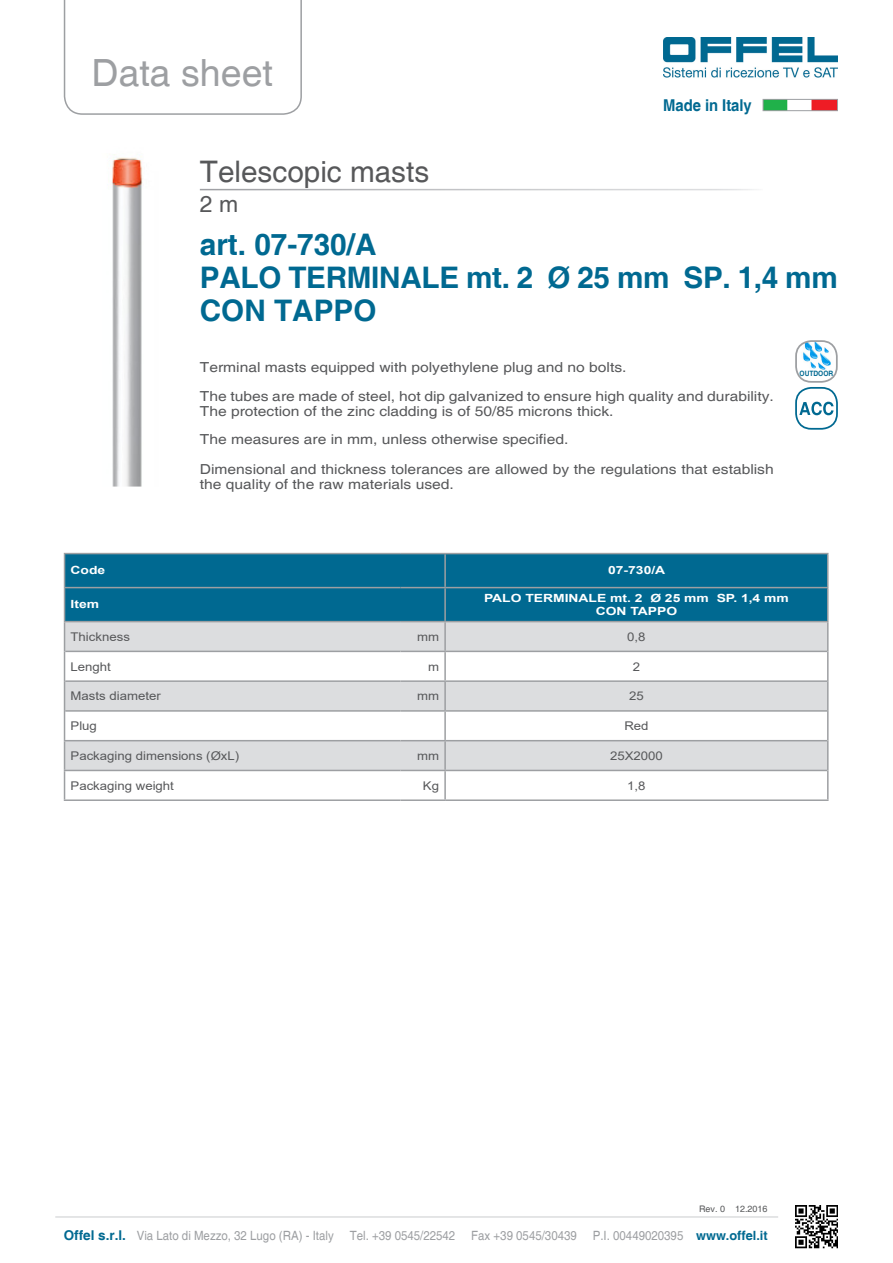
<style>
.page{position:relative;width:893px;height:1263px;background:#fff}
.page>*{position:absolute;margin:0;border:0;box-sizing:border-box;transform-origin:0 0}
.t1{font:37.5px "Helvetica";color:#9d9fa2}
.t2{font:700 29.7px/33px "Helvetica";letter-spacing:-.01em;color:#006991}
.t3{font:29.7px "Helvetica";color:#57585a}
.t4{font:22.95px "Helvetica";color:#57585a}
.t5{font:700 16.35px "Helvetica";color:#006991;scale:.91 1}
.t6{font:13.8px/15px "Helvetica";color:#57585a;scale:1.13 1}
.t7{font:12.75px "Helvetica";color:#9d9fa2;scale:.9 1}
.t8{font:12px "Arial";color:#57585a;scale:1.1 1}
.t9{font:700 11.25px "Arial";color:#fff;scale:1.23 1}
.t10{font:9px "Helvetica";color:#57585a}
.t11{font:700 7.35px "Helvetica";color:#006991;scale:.9 1}
.s1{font-weight:700;font-size:13.5px;color:#006991}
.s2{font-weight:700;color:#006991}
</style>
<div class="page">
<hr style="left:55px;top:1216px;width:723px;height:2px;background:#dcdddf">
<svg style="left:64px;top:0;width:238px;height:115px"></svg>
<img style="left:765px;top:101px;width:71px;height:8px">
<div style="left:763px;top:99px;width:75px;height:12px;border:1px solid #9d9fa2"></div>
<img style="left:664px;top:37px;width:174px;height:41px">
<img style="left:795px;top:1205px;width:43px;height:43px">
<div style="left:65px;top:554px;width:762px;height:67px;background:#006991"></div>
<svg style="left:65px;top:622px;width:762px;height:29px;background:#dadbdd"></svg>
<svg style="left:65px;top:652px;width:762px;height:147px"></svg>
<svg style="left:64px;top:622px;width:1px;height:29px"></svg>
<hr style="left:64px;top:651px;width:1px;height:30px;background:#9d9fa2">
<hr style="left:400px;top:651px;width:45px;height:1px;background:#9d9fa2">
<hr style="left:64px;top:681px;width:1px;height:30px;background:#9d9fa2">
<hr style="left:400px;top:680px;width:45px;height:2px;background:#9d9fa2">
<hr style="left:400px;top:710px;width:45px;height:2px;background:#9d9fa2">
<hr style="left:64px;top:740px;width:336px;height:1px;background:#9d9fa2">
<hr style="left:400px;top:740px;width:45px;height:1px;background:#9d9fa2">
<hr style="left:64px;top:770px;width:336px;height:1px;background:#9d9fa2">
<svg style="left:64px;top:711px;width:1px;height:88px"></svg>
<hr style="left:400px;top:770px;width:45px;height:1px;background:#9d9fa2">
<hr style="left:64px;top:799px;width:336px;height:2px;background:#9d9fa2">
<hr style="left:400px;top:799px;width:45px;height:2px;background:#9d9fa2">
<hr style="left:64px;top:553px;width:336px;height:1px;background:#9d9fa2">
<hr style="left:64px;top:554px;width:1px;height:33px;background:#9d9fa2">
<hr style="left:400px;top:553px;width:45px;height:1px;background:#9d9fa2">
<hr style="left:445px;top:553px;width:384px;height:1px;background:#9d9fa2">
<hr style="left:444px;top:554px;width:2px;height:33px;background:#9d9fa2">
<hr style="left:827px;top:554px;width:2px;height:33px;background:#9d9fa2">
<hr style="left:64px;top:587px;width:336px;height:1px;background:#9d9fa2">
<hr style="left:64px;top:588px;width:1px;height:33px;background:#9d9fa2">
<hr style="left:400px;top:587px;width:45px;height:1px;background:#9d9fa2">
<hr style="left:445px;top:587px;width:384px;height:1px;background:#9d9fa2">
<hr style="left:444px;top:588px;width:2px;height:33px;background:#9d9fa2">
<hr style="left:827px;top:588px;width:2px;height:33px;background:#9d9fa2">
<hr style="left:64px;top:621px;width:336px;height:1px;background:#9d9fa2">
<hr style="left:400px;top:621px;width:45px;height:1px;background:#9d9fa2">
<hr style="left:445px;top:621px;width:384px;height:1px;background:#9d9fa2">
<hr style="left:444px;top:622px;width:2px;height:29px;background:#9d9fa2">
<hr style="left:445px;top:651px;width:382px;height:1px;background:#9d9fa2">
<hr style="left:444px;top:652px;width:2px;height:28px;background:#9d9fa2">
<hr style="left:445px;top:680px;width:382px;height:2px;background:#9d9fa2">
<hr style="left:444px;top:682px;width:2px;height:28px;background:#9d9fa2">
<hr style="left:445px;top:710px;width:382px;height:2px;background:#9d9fa2">
<hr style="left:444px;top:712px;width:2px;height:28px;background:#9d9fa2">
<hr style="left:445px;top:740px;width:382px;height:1px;background:#9d9fa2">
<hr style="left:444px;top:741px;width:2px;height:29px;background:#9d9fa2">
<hr style="left:445px;top:770px;width:382px;height:1px;background:#9d9fa2">
<hr style="left:444px;top:771px;width:2px;height:28px;background:#9d9fa2">
<hr style="left:445px;top:799px;width:384px;height:2px;background:#9d9fa2">
<hr style="left:827px;top:622px;width:2px;height:29px;background:#9d9fa2">
<hr style="left:827px;top:651px;width:2px;height:30px;background:#9d9fa2">
<hr style="left:827px;top:681px;width:2px;height:30px;background:#9d9fa2">
<hr style="left:827px;top:711px;width:2px;height:30px;background:#9d9fa2">
<hr style="left:827px;top:741px;width:2px;height:29px;background:#9d9fa2">
<hr style="left:827px;top:770px;width:2px;height:29px;background:#9d9fa2">
<hr style="left:65px;top:651px;width:335px;height:1px;background:#9d9fa2">
<hr style="left:65px;top:680px;width:335px;height:2px;background:#9d9fa2">
<hr style="left:65px;top:710px;width:335px;height:2px;background:#9d9fa2">
<svg style="left:799px;top:402px;width:34px;height:13px"></svg>
<div style="left:795px;top:387px;width:43px;height:43px;border:2px solid #006991;border-radius:15px"></div>
<img style="left:798px;top:341px;width:37px;height:35px">
<div style="left:795px;top:340px;width:43px;height:43px;border:2px solid #9d9fa2;border-radius:15px"></div>
<img style="left:112px;top:154px;width:31px;height:332px">
<h1 class="t1" style="left:92px;top:51px;width:183px">Data sheet</h1>
<p class="t3" style="left:200px;top:154px;width:231px">Telescopic masts</p>
<p class="t4" style="left:200px;top:191px;width:40px">2 m</p>
<p class="t5" style="left:663px;top:95px;width:99px">Made in Italy</p>
<p class="t2" style="left:200px;top:230px;width:178px">art. 07-730/A</p>
<p class="t2" style="left:200px;top:263px;width:639px">PALO TERMINALE mt. 2 Ø 25 mm SP. 1,4 mm<br>CON TAPPO</p>
<p class="t6" style="left:200px;top:360px;width:379px">Terminal masts equipped with polyethylene plug and no bolts.</p>
<p class="t6" style="left:200px;top:390px;width:509px">The tubes are made of steel, hot dip galvanized to ensure high quality and durability.</p>
<p class="t6" style="left:200px;top:405px;width:368px">The protection of the zinc cladding is of 50/85 microns thick.</p>
<p class="t6" style="left:200px;top:432px;width:328px">The measures are in mm, unless otherwise specified.</p>
<p class="t6" style="left:200px;top:462px;width:509px">Dimensional and thickness tolerances are allowed by the regulations that establish the quality of the raw materials used.</p>
<p class="t11" style="left:799px;top:369px;width:39px">OUTDOOR</p>
<p class="t9" style="left:71px;top:562px;width:30px">Code</p>
<p class="t9" style="left:608px;top:562px;width:48px">07-730/A</p>
<p class="t9" style="left:71px;top:596px;width:25px">Item</p>
<p class="t9" style="left:484px;top:590px;width:249px">PALO TERMINALE mt. 2 Ø 25 mm SP. 1,4 mm</p>
<p class="t9" style="left:596px;top:603px;width:68px">CON TAPPO</p>
<p class="t8" style="left:71px;top:628px;width:56px">Thickness</p>
<p class="t8" style="left:417px;top:628px;width:21px">mm</p>
<p class="t8" style="left:627px;top:628px;width:18px">0,8</p>
<p class="t8" style="left:71px;top:658px;width:38px">Lenght</p>
<p class="t8" style="left:428px;top:658px;width:11px">m</p>
<p class="t8" style="left:633px;top:658px;width:8px">2</p>
<p class="t8" style="left:71px;top:688px;width:84px">Masts diameter</p>
<p class="t8" style="left:417px;top:688px;width:21px">mm</p>
<p class="t8" style="left:629px;top:688px;width:15px">25</p>
<p class="t8" style="left:71px;top:718px;width:26px">Plug</p>
<p class="t8" style="left:624px;top:718px;width:24px">Red</p>
<p class="t8" style="left:71px;top:747px;width:155px">Packaging dimensions (ØxL)</p>
<p class="t8" style="left:417px;top:747px;width:21px">mm</p>
<p class="t8" style="left:610px;top:747px;width:50px">25X2000</p>
<p class="t8" style="left:71px;top:777px;width:96px">Packaging weight</p>
<p class="t8" style="left:423px;top:777px;width:16px">Kg</p>
<p class="t8" style="left:627px;top:777px;width:18px">1,8</p>
<p class="t10" style="left:699px;top:1204px;width:70px">Rev. 0 12.2016</p>
<p class="t7" style="left:64px;top:1228px;width:301px"><span class="s1">Offel s.r.l.</span> Via Lato di Mezzo, 32 Lugo (RA) - Italy</p>
<p class="t7" style="left:350px;top:1228px;width:119px">Tel. +39 0545/22542</p>
<p class="t7" style="left:471px;top:1228px;width:119px">Fax +39 0545/30439</p>
<p class="t7" style="left:593px;top:1228px;width:196px">P.I. 00449020395 <span class="s2">www.offel.it</span></p>
</div>
